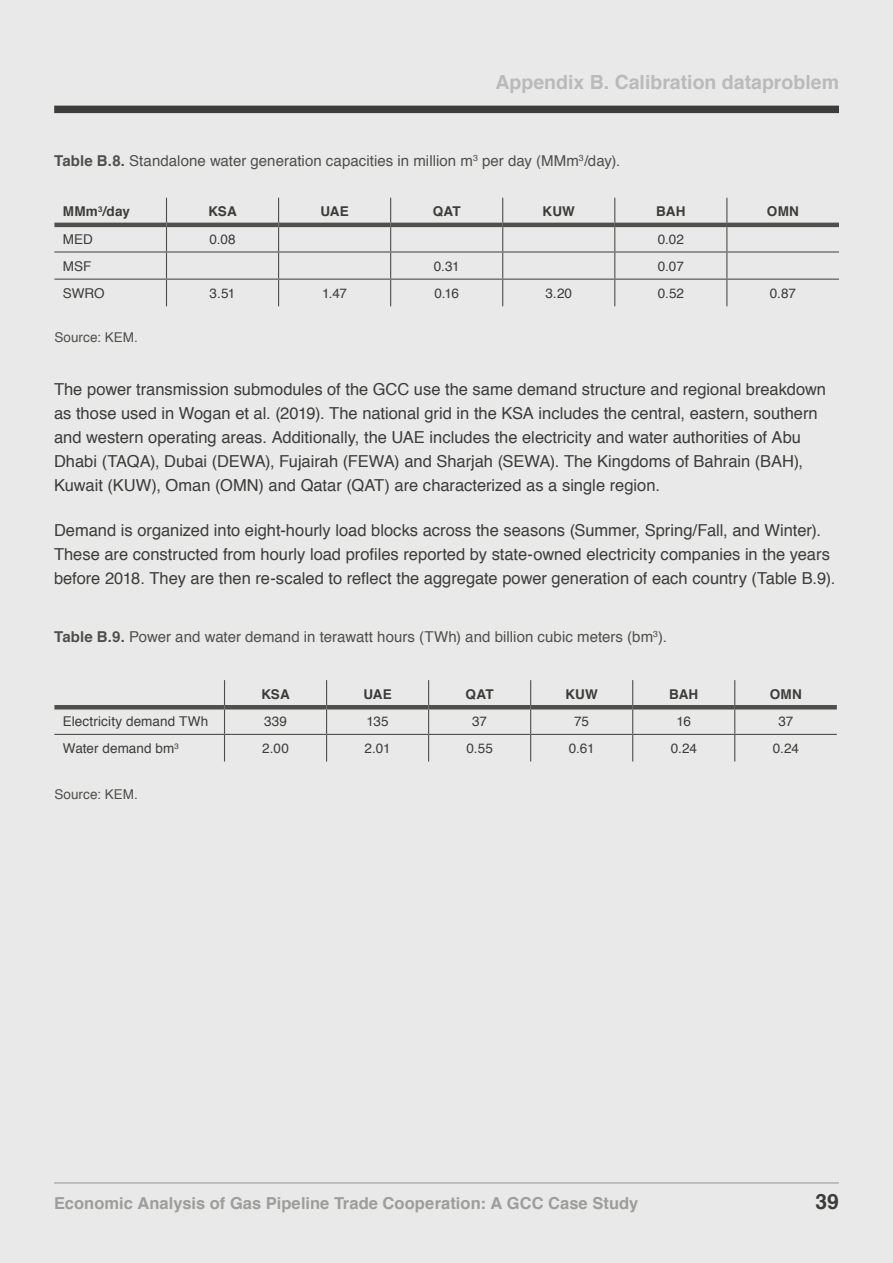
<style>
.page{position:relative;width:893px;height:1263px;background:#e9e9e9}
.page>*{position:absolute;margin:0;border:0;box-sizing:border-box;transform-origin:0 0}
.t1{font:700 21px "Helvetica";color:#3c3c3b}
.t2{font:700 19.5px "Helvetica";color:#bababa}
.t3{font:16.5px/24px "Helvetica";color:#3c3c3b}
.t4{font:700 16.5px "Helvetica";color:#9d9d9c}
.t5{font:15px "Helvetica";letter-spacing:.005em;color:#4f4f4d}
.t6{font:13.5px "Helvetica";letter-spacing:.005em;color:#3c3c3b}
.t7{font:700 13.5px "Helvetica";letter-spacing:.01em;color:#3c3c3b}
.t8{font:13.5px "Helvetica";letter-spacing:.005em;color:#4f4f4d}
.s1{font-weight:700}
</style>
<div class="page">
<hr style="left:54px;top:1182px;width:785px;height:1px;background:#9d9d9c">
<div style="left:54px;top:106px;width:785px;height:7px;background:#3c3c3b"></div>
<hr style="left:54px;top:251px;width:112px;height:2px;background:#4f4f4d">
<hr style="left:166px;top:251px;width:113px;height:2px;background:#4f4f4d">
<hr style="left:279px;top:251px;width:112px;height:2px;background:#4f4f4d">
<hr style="left:391px;top:251px;width:112px;height:2px;background:#4f4f4d">
<hr style="left:503px;top:251px;width:112px;height:2px;background:#4f4f4d">
<hr style="left:615px;top:251px;width:112px;height:2px;background:#4f4f4d">
<hr style="left:727px;top:251px;width:112px;height:2px;background:#4f4f4d">
<hr style="left:54px;top:279px;width:112px;height:1px;background:#4f4f4d">
<hr style="left:166px;top:279px;width:113px;height:1px;background:#4f4f4d">
<svg style="left:166px;top:198px;width:1px;height:108px"></svg>
<hr style="left:279px;top:279px;width:112px;height:1px;background:#4f4f4d">
<svg style="left:278px;top:198px;width:1px;height:108px"></svg>
<hr style="left:391px;top:279px;width:112px;height:1px;background:#4f4f4d">
<svg style="left:390px;top:198px;width:1px;height:108px"></svg>
<hr style="left:503px;top:279px;width:112px;height:1px;background:#4f4f4d">
<svg style="left:502px;top:198px;width:1px;height:108px"></svg>
<hr style="left:615px;top:279px;width:112px;height:1px;background:#4f4f4d">
<svg style="left:614px;top:198px;width:1px;height:108px"></svg>
<hr style="left:727px;top:279px;width:112px;height:1px;background:#4f4f4d">
<svg style="left:726px;top:198px;width:1px;height:108px"></svg>
<hr style="left:54px;top:223px;width:112px;height:4px;background:#4f4f4d">
<hr style="left:166px;top:223px;width:113px;height:4px;background:#4f4f4d">
<hr style="left:279px;top:223px;width:112px;height:4px;background:#4f4f4d">
<hr style="left:391px;top:223px;width:112px;height:4px;background:#4f4f4d">
<hr style="left:503px;top:223px;width:112px;height:4px;background:#4f4f4d">
<hr style="left:615px;top:223px;width:112px;height:4px;background:#4f4f4d">
<hr style="left:727px;top:223px;width:112px;height:4px;background:#4f4f4d">
<hr style="left:54px;top:734px;width:171px;height:1px;background:#4f4f4d">
<hr style="left:225px;top:734px;width:102px;height:1px;background:#4f4f4d">
<svg style="left:224px;top:680px;width:1px;height:81px"></svg>
<hr style="left:327px;top:734px;width:102px;height:1px;background:#4f4f4d">
<svg style="left:326px;top:680px;width:1px;height:81px"></svg>
<hr style="left:429px;top:734px;width:102px;height:1px;background:#4f4f4d">
<svg style="left:428px;top:680px;width:1px;height:81px"></svg>
<hr style="left:531px;top:734px;width:102px;height:1px;background:#4f4f4d">
<svg style="left:530px;top:680px;width:1px;height:81px"></svg>
<hr style="left:633px;top:734px;width:102px;height:1px;background:#4f4f4d">
<svg style="left:632px;top:680px;width:1px;height:81px"></svg>
<hr style="left:735px;top:734px;width:102px;height:1px;background:#4f4f4d">
<svg style="left:734px;top:680px;width:1px;height:81px"></svg>
<hr style="left:54px;top:705px;width:171px;height:4px;background:#4f4f4d">
<hr style="left:225px;top:705px;width:102px;height:4px;background:#4f4f4d">
<hr style="left:327px;top:705px;width:102px;height:4px;background:#4f4f4d">
<hr style="left:429px;top:705px;width:102px;height:4px;background:#4f4f4d">
<hr style="left:531px;top:705px;width:102px;height:4px;background:#4f4f4d">
<hr style="left:633px;top:705px;width:102px;height:4px;background:#4f4f4d">
<hr style="left:735px;top:705px;width:102px;height:4px;background:#4f4f4d">
<p class="t2" style="left:495px;top:66px;width:345px">Appendix B. Calibration dataproblem</p>
<p class="t5" style="left:54px;top:150px;width:568px"><span class="s1">Table B.8.</span> Standalone water generation capacities in million m<sup>3</sup> per day (MMm<sup>3</sup>/day).</p>
<p class="t7" style="left:63px;top:201px;width:69px">MMm<sup>3</sup>/day</p>
<p class="t7" style="left:208px;top:201px;width:30px">KSA</p>
<p class="t7" style="left:320px;top:201px;width:30px">UAE</p>
<p class="t7" style="left:433px;top:201px;width:30px">QAT</p>
<p class="t7" style="left:542px;top:201px;width:34px">KUW</p>
<p class="t7" style="left:656px;top:201px;width:31px">BAH</p>
<p class="t7" style="left:767px;top:201px;width:33px">OMN</p>
<p class="t6" style="left:63px;top:228px;width:31px">MED</p>
<p class="t6" style="left:209px;top:228px;width:28px">0.08</p>
<p class="t6" style="left:658px;top:228px;width:28px">0.02</p>
<p class="t6" style="left:63px;top:255px;width:30px">MSF</p>
<p class="t6" style="left:434px;top:255px;width:27px">0.31</p>
<p class="t6" style="left:658px;top:255px;width:27px">0.07</p>
<p class="t6" style="left:63px;top:283px;width:43px">SWRO</p>
<p class="t6" style="left:210px;top:283px;width:27px">3.51</p>
<p class="t6" style="left:322px;top:283px;width:26px">1.47</p>
<p class="t6" style="left:434px;top:283px;width:26px">0.16</p>
<p class="t6" style="left:545px;top:283px;width:28px">3.20</p>
<p class="t6" style="left:658px;top:283px;width:28px">0.52</p>
<p class="t6" style="left:770px;top:283px;width:28px">0.87</p>
<p class="t8" style="left:54px;top:327px;width:85px">Source: KEM.</p>
<p class="t3" style="left:54px;top:378px;width:774px">The power transmission submodules of the GCC use the same demand structure and regional breakdown as those used in Wogan et al. (2019). The national grid in the KSA includes the central, eastern, southern and western operating areas. Additionally, the UAE includes the electricity and water authorities of Abu Dhabi (TAQA), Dubai (DEWA), Fujairah (FEWA) and Sharjah (SEWA). The Kingdoms of Bahrain (BAH), Kuwait (KUW), Oman (OMN) and Qatar (QAT) are characterized as a single region.</p>
<p class="t3" style="left:54px;top:519px;width:783px">Demand is organized into eight-hourly load blocks across the seasons (Summer, Spring/Fall, and Winter).<br>These are constructed from hourly load profiles reported by state-owned electricity companies in the years before 2018. They are then re-scaled to reflect the aggregate power generation of each country (Table B.9).</p>
<p class="t5" style="left:54px;top:625px;width:614px"><span class="s1">Table B.9.</span> Power and water demand in terawatt hours (TWh) and billion cubic meters (bm<sup>3</sup>).</p>
<p class="t7" style="left:261px;top:683px;width:30px">KSA</p>
<p class="t7" style="left:363px;top:683px;width:30px">UAE</p>
<p class="t7" style="left:466px;top:683px;width:30px">QAT</p>
<p class="t7" style="left:565px;top:683px;width:34px">KUW</p>
<p class="t7" style="left:669px;top:683px;width:31px">BAH</p>
<p class="t7" style="left:770px;top:683px;width:33px">OMN</p>
<p class="t6" style="left:63px;top:711px;width:147px">Electricity demand TWh</p>
<p class="t6" style="left:264px;top:711px;width:24px">339</p>
<p class="t6" style="left:366px;top:711px;width:24px">135</p>
<p class="t6" style="left:472px;top:711px;width:16px">37</p>
<p class="t6" style="left:574px;top:711px;width:16px">75</p>
<p class="t6" style="left:676px;top:711px;width:16px">16</p>
<p class="t6" style="left:778px;top:711px;width:16px">37</p>
<p class="t6" style="left:63px;top:738px;width:118px">Water demand bm<sup>3</sup></p>
<p class="t6" style="left:262px;top:738px;width:28px">2.00</p>
<p class="t6" style="left:365px;top:738px;width:27px">2.01</p>
<p class="t6" style="left:466px;top:738px;width:28px">0.55</p>
<p class="t6" style="left:569px;top:738px;width:27px">0.61</p>
<p class="t6" style="left:671px;top:738px;width:28px">0.24</p>
<p class="t6" style="left:773px;top:738px;width:28px">0.24</p>
<p class="t8" style="left:54px;top:784px;width:85px">Source: KEM.</p>
<p class="t4" style="left:54px;top:1190px;width:586px">Economic Analysis of Gas Pipeline Trade Cooperation: A GCC Case Study</p>
<p class="t1" style="left:816px;top:1185px;width:25px">39</p>
</div>
